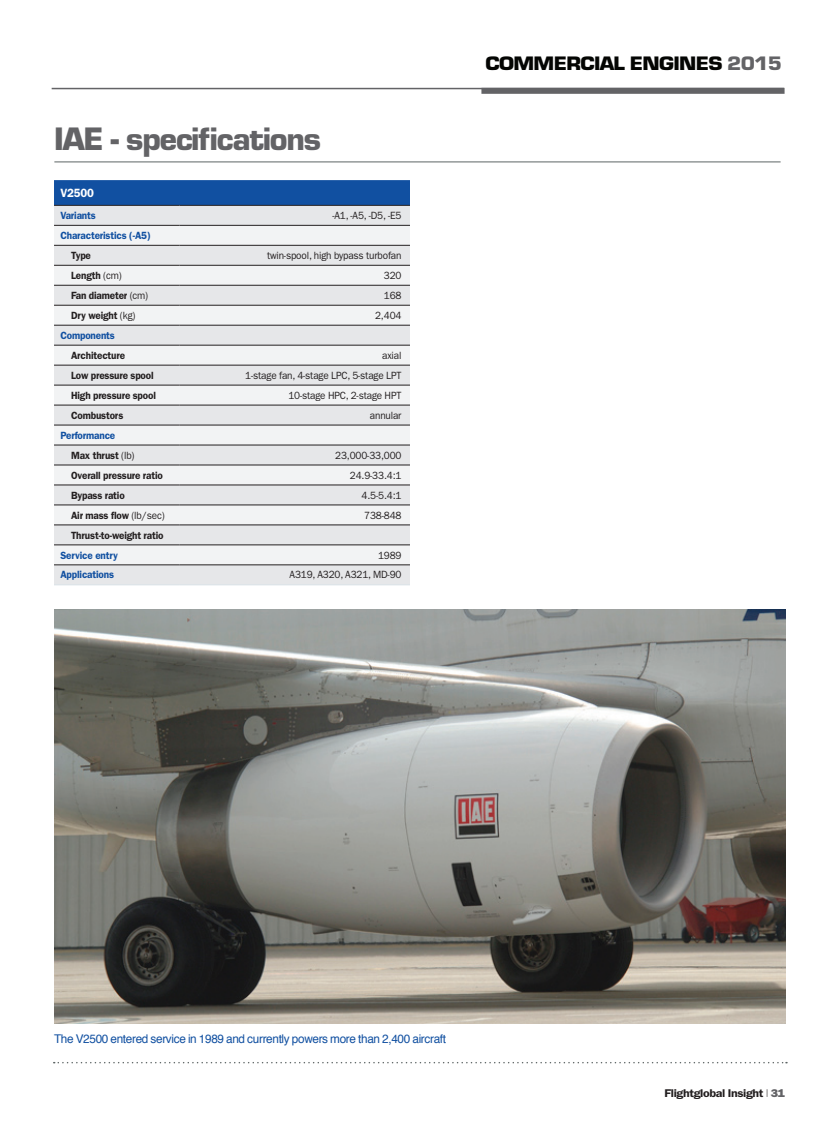
<style>
.page{position:relative;width:838px;height:1136px;background:#fff}
.page>*{position:absolute;margin:0;border:0;box-sizing:border-box;transform-origin:0 0}
.t1{font:700 30px "Eurostile";color:#636366}
.t2{font:700 18px "Eurostile";letter-spacing:-.035em;color:#040503;scale:1.1 1}
.t3{font:12px "Helvetica";letter-spacing:-.03em;color:#1150a1}
.t4{font:600 12px "ITC Franklin Gothic Std";color:#fff;scale:.95 1}
.t5{font:600 11.25px "ITC Franklin Gothic Std";letter-spacing:-.03em;color:#231f20;scale:1.1 1}
.t6{font:10.5px "ITC Franklin Gothic Std";letter-spacing:-.015em;color:#231f20;scale:.95 1}
.t7{font:600 10.5px "ITC Franklin Gothic Std";letter-spacing:-.015em;color:#231f20;scale:.95 1}
.t8{font:600 10.5px/20px "ITC Franklin Gothic Std";letter-spacing:-.015em;color:#1150a1;scale:.95 1}
.s1{font-weight:400}
.s2{color:#231f20}
.s3{font-weight:400;color:#231f20}
.s4{color:#636366}
.s5{font-family:"ITC Franklin Gothic Std Hvy";font-weight:400;color:#636366}
</style>
<div class="page">
<hr style="left:52px;top:88px;width:732px;height:1px;background:#636366">
<div style="left:481px;top:88px;width:303px;height:6px;background:#636366"></div>
<svg style="left:54px;top:1061px;width:733px;height:2px"></svg>
<img style="left:54px;top:609px;width:731px;height:414px">
<hr style="left:54px;top:162px;width:726px;height:1px;background:#5d6565">
<svg style="left:54px;top:180px;width:356px;height:25px;background:#1250a0"></svg>
<div style="left:54px;top:206px;width:356px;height:378px;background:#e6e7e9"></div>
<svg style="left:54px;top:226px;width:356px;height:338px;fill:#f2f3f4"></svg>
<hr style="left:54px;top:265px;width:125px;height:1px;background:#231f20">
<hr style="left:179px;top:265px;width:231px;height:1px;background:#231f20">
<hr style="left:54px;top:285px;width:125px;height:1px;background:#231f20">
<hr style="left:179px;top:285px;width:231px;height:1px;background:#231f20">
<hr style="left:54px;top:305px;width:125px;height:1px;background:#231f20">
<hr style="left:179px;top:305px;width:231px;height:1px;background:#231f20">
<hr style="left:54px;top:345px;width:125px;height:1px;background:#231f20">
<hr style="left:179px;top:345px;width:231px;height:1px;background:#231f20">
<hr style="left:54px;top:405px;width:125px;height:1px;background:#231f20">
<hr style="left:179px;top:405px;width:231px;height:1px;background:#231f20">
<hr style="left:54px;top:484px;width:125px;height:1px;background:#231f20">
<hr style="left:179px;top:484px;width:231px;height:1px;background:#231f20">
<hr style="left:54px;top:524px;width:125px;height:1px;background:#231f20">
<hr style="left:179px;top:524px;width:231px;height:1px;background:#231f20">
<hr style="left:54px;top:544px;width:125px;height:1px;background:#231f20">
<hr style="left:179px;top:544px;width:231px;height:1px;background:#231f20">
<hr style="left:54px;top:564px;width:125px;height:1px;background:#231f20">
<hr style="left:179px;top:564px;width:231px;height:1px;background:#231f20">
<hr style="left:54px;top:584px;width:125px;height:1px;background:#dae2e7">
<hr style="left:179px;top:584px;width:231px;height:1px;background:#dae2e7">
<hr style="left:54px;top:205px;width:125px;height:1px;background:#231f20">
<hr style="left:179px;top:205px;width:231px;height:1px;background:#231f20">
<hr style="left:54px;top:225px;width:125px;height:1px;background:#231f20">
<hr style="left:179px;top:225px;width:231px;height:1px;background:#231f20">
<hr style="left:54px;top:245px;width:125px;height:1px;background:#231f20">
<hr style="left:179px;top:245px;width:231px;height:1px;background:#231f20">
<hr style="left:54px;top:325px;width:125px;height:1px;background:#231f20">
<hr style="left:179px;top:325px;width:231px;height:1px;background:#231f20">
<hr style="left:54px;top:365px;width:125px;height:1px;background:#231f20">
<hr style="left:179px;top:365px;width:231px;height:1px;background:#231f20">
<hr style="left:54px;top:504px;width:125px;height:1px;background:#231f20">
<hr style="left:179px;top:504px;width:231px;height:1px;background:#231f20">
<hr style="left:54px;top:385px;width:125px;height:1px;background:#231f20">
<hr style="left:179px;top:385px;width:231px;height:1px;background:#231f20">
<hr style="left:54px;top:425px;width:125px;height:1px;background:#231f20">
<hr style="left:179px;top:425px;width:231px;height:1px;background:#231f20">
<hr style="left:54px;top:444px;width:125px;height:1px;background:#231f20">
<hr style="left:179px;top:444px;width:231px;height:1px;background:#231f20">
<hr style="left:54px;top:464px;width:125px;height:1px;background:#231f20">
<hr style="left:179px;top:464px;width:231px;height:1px;background:#231f20">
<h1 class="t1" style="left:54px;top:120px;width:17px">IAE</h1>
<h1 class="t1" style="left:111px;top:120px;width:212px">- SPECIFICATIONS</h1>
<p class="t4" style="left:60px;top:186px;width:37px">V2500</p>
<p class="t8" style="left:60px;top:205px;width:39px">Variants</p>
<p class="t6" style="left:332px;top:209px;width:74px">-A1, -A5, -D5, -E5</p>
<p class="t8" style="left:60px;top:225px;width:97px">Characteristics (-A5)</p>
<p class="t7" style="left:71px;top:249px;width:23px">Type</p>
<p class="t6" style="left:267px;top:249px;width:143px">twin-spool, high bypass turbofan</p>
<p class="t7" style="left:71px;top:269px;width:55px">Length <span class="s1">(cm)</span></p>
<p class="t6" style="left:384px;top:269px;width:20px">320</p>
<p class="t7" style="left:71px;top:289px;width:83px">Fan diameter <span class="s1">(cm)</span></p>
<p class="t6" style="left:384px;top:289px;width:20px">168</p>
<p class="t7" style="left:71px;top:309px;width:69px">Dry weight <span class="s1">(kg)</span></p>
<p class="t6" style="left:375px;top:309px;width:29px">2,404</p>
<p class="t8" style="left:60px;top:325px;width:59px">Components</p>
<p class="t7" style="left:71px;top:349px;width:58px">Architecture</p>
<p class="t6" style="left:382px;top:349px;width:22px">axial</p>
<p class="t7" style="left:71px;top:369px;width:88px">Low pressure spool</p>
<p class="t6" style="left:245px;top:369px;width:166px">1-stage fan, 4-stage LPC, 5-stage LPT</p>
<p class="t7" style="left:71px;top:389px;width:91px">High pressure spool</p>
<p class="t6" style="left:288px;top:389px;width:121px">10-stage HPC, 2-stage HPT</p>
<p class="t7" style="left:71px;top:409px;width:57px">Combustors</p>
<p class="t6" style="left:370px;top:409px;width:35px">annular</p>
<p class="t8" style="left:71px;top:425px;width:68px;text-indent:-11px">Performance<br><span class="s2">Max thrust</span> <span class="s3">(lb)</span></p>
<p class="t6" style="left:335px;top:449px;width:71px">23,000-33,000</p>
<p class="t7" style="left:71px;top:468px;width:98px">Overall pressure ratio</p>
<p class="t6" style="left:350px;top:469px;width:56px">24.9-33.4:1</p>
<p class="t7" style="left:71px;top:488px;width:58px">Bypass ratio</p>
<p class="t6" style="left:361px;top:489px;width:43px">4.5-5.4:1</p>
<p class="t7" style="left:71px;top:508px;width:100px">Air mass flow <span class="s1">(lb/sec)</span></p>
<p class="t6" style="left:364px;top:509px;width:41px">738-848</p>
<p class="t7" style="left:71px;top:528px;width:99px">Thrust-to-weight ratio</p>
<p class="t8" style="left:60px;top:545px;width:62px">Service entry</p>
<p class="t6" style="left:378px;top:549px;width:26px">1989</p>
<p class="t8" style="left:60px;top:565px;width:58px">Applications</p>
<p class="t6" style="left:290px;top:569px;width:119px">A319, A320, A321, MD-90</p>
<h2 class="t2" style="left:485px;top:52px;width:271px">COMMERCIAL ENGINES <span class="s4">2015</span></h2>
<p class="t3" style="left:54px;top:1029px;width:393px">The V2500 entered service in 1989 and currently powers more than 2,400 aircraft</p>
<p class="t5" style="left:664px;top:1086px;width:111px">Flightglobal Insight <sup>|</sup> <span class="s5">31</span></p>
</div>
